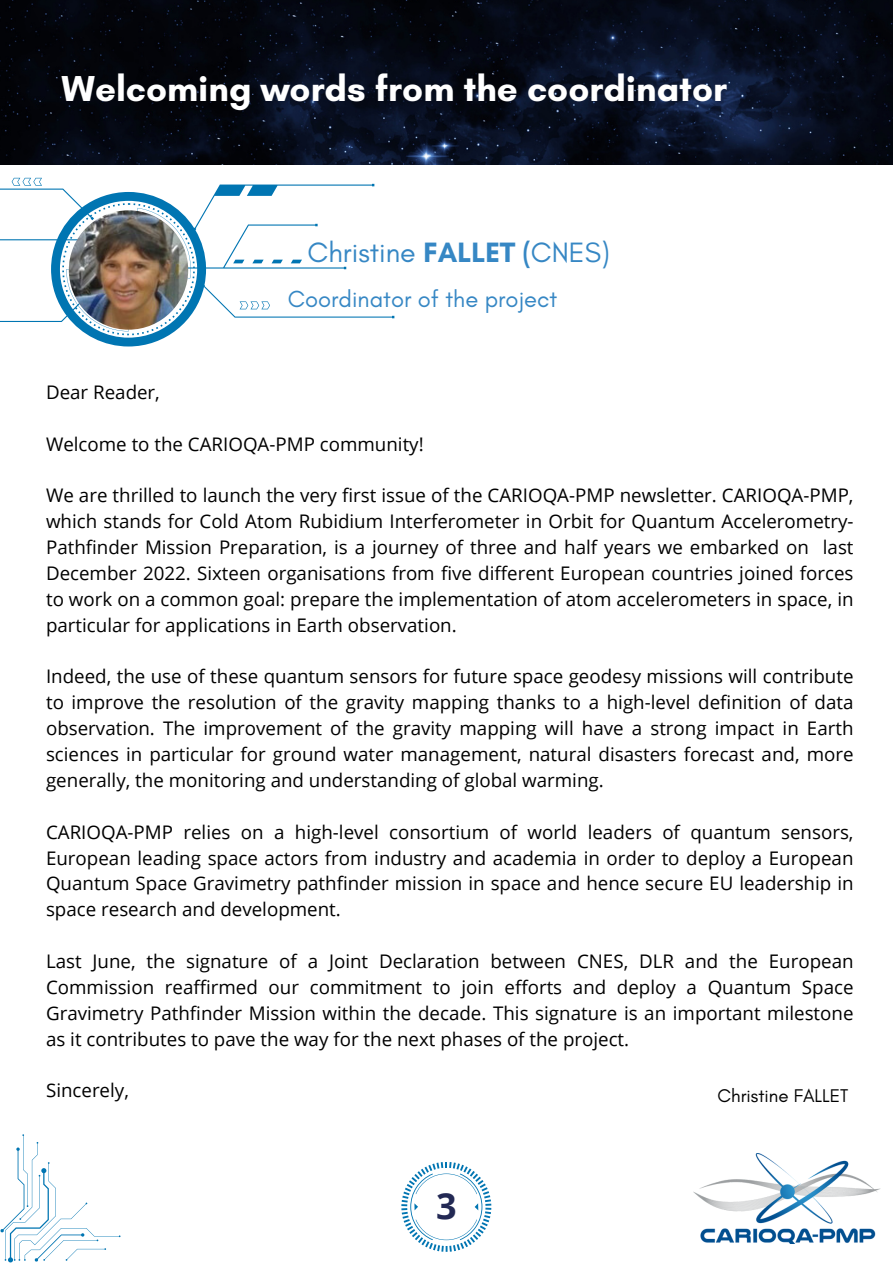
<style>
.page{position:relative;width:893px;height:1264px;background:#fff}
.page>*{position:absolute;margin:0;border:0;box-sizing:border-box;transform-origin:0 0}
.t1{font:700 36.75px "Glacial Indifference";color:#fff}
.t2{font:700 36px "Open Sans";color:#232954}
.t3{font:28.5px "Glacial Indifference";color:#3687c4}
.t4{font:23.7px "Glacial Indifference";color:#3687c4}
.t5{font:18.75px/25.8px "Open Sans";color:#000;text-align:justify}
.t6{font:18.75px "Glacial Indifference";color:#000}
.s1{font-weight:700}
</style>
<div class="page">
<svg style="left:0;top:1134px;width:120px;height:128px"></svg>
<svg style="left:12px;top:178px;width:30px;height:6px"></svg>
<svg style="left:0;top:184px;width:394px;height:162px"></svg>
<svg style="left:291px;top:260px;width:11px;height:3px"></svg>
<svg style="left:252px;top:260px;width:11px;height:3px"></svg>
<svg style="left:271px;top:260px;width:12px;height:3px"></svg>
<svg style="left:233px;top:260px;width:11px;height:3px"></svg>
<img style="left:69px;top:210px;width:119px;height:120px;border-radius:50%">
<img style="left:693px;top:1153px;width:187px;height:90px">
<svg style="left:401px;top:1162px;width:90px;height:89px"></svg>
<img style="left:0;top:0;width:892px;height:164px">
<p class="t1" style="left:61px;top:66px;width:667px">Welcoming words from the coordinator</p>
<p class="t3" style="left:307px;top:235px;width:303px">Christine <span class="s1">FALLET (</span>CNES)</p>
<p class="t4" style="left:288px;top:284px;width:271px">Coordinator of the project</p>
<p class="t5" style="left:46px;top:379px;width:115px">Dear Reader,</p>
<p class="t5" style="left:46px;top:430px;width:379px">Welcome to the CARIOQA-PMP community!</p>
<p class="t5" style="left:46px;top:482px;width:809px">We are thrilled to launch the very first issue of the CARIOQA-PMP newsletter. CARIOQA-PMP, which stands for Cold Atom Rubidium Interferometer in Orbit for Quantum Accelerometry-Pathfinder Mission Preparation, is a journey of three and half years we embarked on last December 2022. Sixteen organisations from five different European countries joined forces to work on a common goal: prepare the implementation of atom accelerometers in space, in particular for applications in Earth observation.</p>
<p class="t5" style="left:46px;top:663px;width:809px">Indeed, the use of these quantum sensors for future space geodesy missions will contribute to improve the resolution of the gravity mapping thanks to a high-level definition of data observation. The improvement of the gravity mapping will have a strong impact in Earth sciences in particular for ground water management, natural disasters forecast and, more generally, the monitoring and understanding of global warming.</p>
<p class="t5" style="left:46px;top:818px;width:809px">CARIOQA-PMP relies on a high-level consortium of world leaders of quantum sensors, European leading space actors from industry and academia in order to deploy a European Quantum Space Gravimetry pathfinder mission in space and hence secure EU leadership in space research and development.</p>
<p class="t5" style="left:46px;top:947px;width:809px">Last June, the signature of a Joint Declaration between CNES, DLR and the European Commission reaffirmed our commitment to join efforts and deploy a Quantum Space Gravimetry Pathfinder Mission within the decade. This signature is an important milestone as it contributes to pave the way for the next phases of the project.</p>
<p class="t5" style="left:46px;top:1077px;width:84px">Sincerely,</p>
<p class="t6" style="left:717px;top:1083px;width:132px">Christine FALLET</p>
<p class="t2" style="left:436px;top:1180px;width:22px">3</p>
</div>
